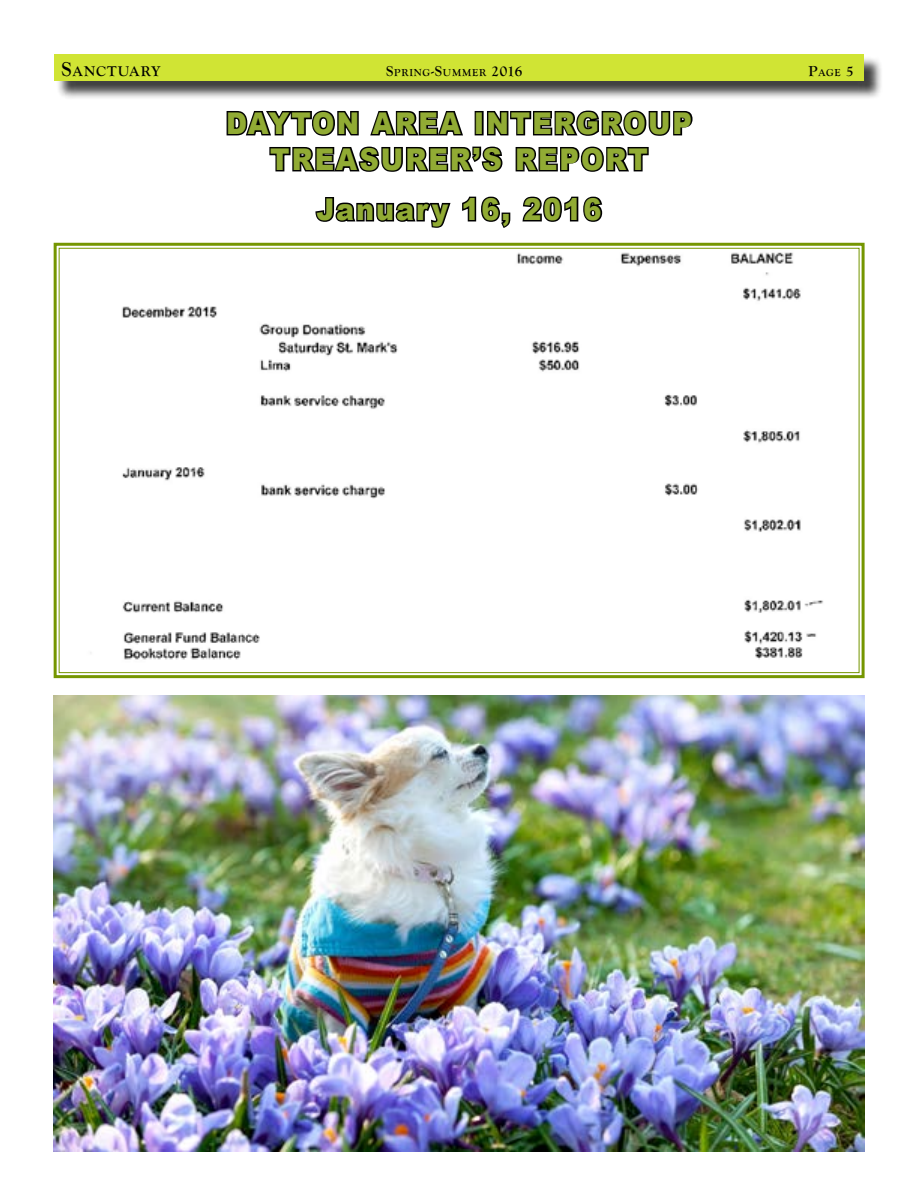
<style>
.page{position:relative;width:918px;height:1188px;background:#fff}
.page>*{position:absolute;margin:0;border:0;box-sizing:border-box;transform-origin:0 0}
.t1{font:900 30px/36px "Arial";letter-spacing:.075em;color:#91ab34;text-align:center;scale:.9 1}
.t2{font:700 14.7px "Goudy Old Style T";letter-spacing:.07em;color:#000}
.t3{font:700 10.5px "Goudy Old Style T";letter-spacing:.07em;color:#000}
.s1{font-size:21px}
.s2{font-size:15px}
</style>
<div class="page">
<svg style="left:226px;top:110px;width:467px;height:62px"></svg>
<svg style="left:315px;top:197px;width:136px;height:31px"></svg>
<svg style="left:462px;top:196px;width:49px;height:32px"></svg>
<svg style="left:522px;top:196px;width:81px;height:26px"></svg>
<svg style="left:53px;top:242px;width:812px;height:437px"></svg>
<div style="left:57px;top:57px;width:826px;height:43px;background:#000;opacity:.75"></div>
<div style="left:54px;top:54px;width:810px;height:27px;background:#d0e434"></div>
<img style="left:54px;top:695px;width:811px;height:457px">
<p class="t2" style="left:62px;top:63px;width:100px"><span class="s1">S</span>ANCTUARY</p>
<p class="t3" style="left:386px;top:66px;width:138px"><span class="s2">S</span>PRING<span class="s2">-S</span>UMMER <span class="s2">2016</span></p>
<p class="t3" style="left:809px;top:66px;width:46px"><span class="s2">P</span>AGE <span class="s2">5</span></p>
<p class="t1" style="left:226px;top:104px;width:519px">DAYTON AREA INTERGROUP<br>TREASURER’S REPORT</p>
<p class="t1" style="left:317px;top:190px;width:318px">January 16, 2016</p>
</div>
